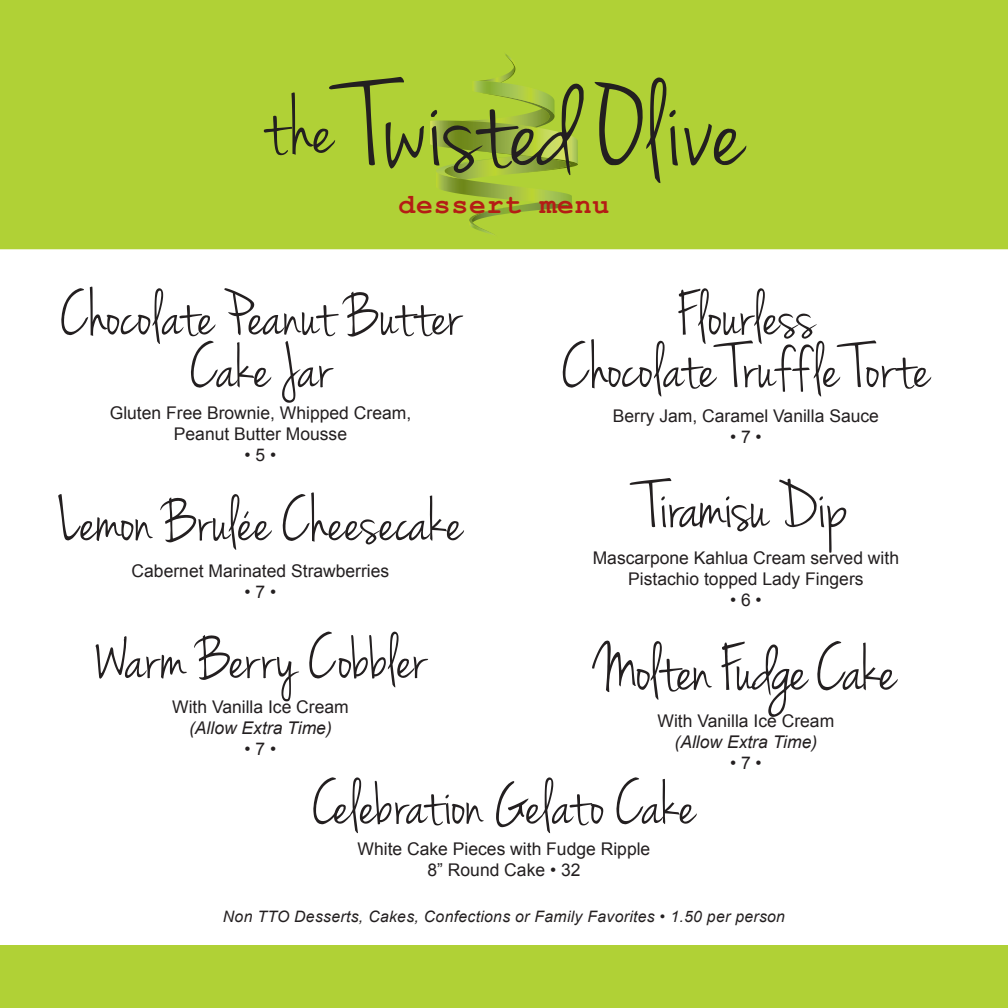
<style>
.page{position:relative;width:1008px;height:1008px;background:#fff}
.page>*{position:absolute;margin:0;border:0;box-sizing:border-box;transform-origin:0 0}
.t1{font:126px "Jenna Sue";color:#231f20}
.t2{font:70px "Jenna Sue";letter-spacing:-.02em;color:#231f20}
.t3{font:66.5px/52.5px "Jenna Sue";color:#231f20;text-align:center}
.t4{font:700 28px "Courier New";letter-spacing:.03em;color:#b41d15}
.t5{font:17.5px/21px "Arial";color:#231f20;text-align:center}
.t6{font:italic 17.5px "Arial";color:#231f20}
.t7{font:italic 15.75px "Arial";letter-spacing:.02em;color:#231f20}
.s1{font-size:84px}
.s2{font-style:italic}
</style>
<div class="page">
<div style="left:0;top:0;width:1008px;height:249px;background:#b0d136"></div>
<svg style="left:430px;top:52px;width:148px;height:186px;background:#a6c439"></svg>
<div style="left:0;top:945px;width:1008px;height:63px;background:#b0d136"></div>
<svg style="left:244px;top:511px;width:5px;height:8px"></svg>
<p class="t1" style="left:263px;top:56px;width:483px"><span class="s1">the</span> Twisted Olive</p>
<p class="t4" style="left:399px;top:186px;width:212px">dessert menu</p>
<p class="t3" style="left:60px;top:292px;width:402px">Chocolate Peanut Butter</p>
<p class="t3" style="left:190px;top:345px;width:143px">Cake Jar</p>
<p class="t5" style="left:110px;top:402px;width:303px">Gluten Free Brownie, Whipped Cream,<br>Peanut Butter Mousse</p>
<p class="t5" style="left:245px;top:444px;width:33px">• 5 •</p>
<p class="t3" style="left:58px;top:498px;width:407px">Lemon Brulee Cheesecake</p>
<p class="t5" style="left:132px;top:561px;width:259px">Cabernet Marinated Strawberries</p>
<p class="t5" style="left:245px;top:582px;width:33px">• 7 •</p>
<p class="t3" style="left:95px;top:636px;width:332px">Warm Berry Cobbler</p>
<p class="t5" style="left:172px;top:697px;width:178px">With Vanilla Ice Cream <span class="s2">(Allow Extra Time)</span></p>
<p class="t5" style="left:245px;top:739px;width:33px">• 7 •</p>
<p class="t3" style="left:562px;top:292px;width:370px">Flourless<br>Chocolate Truffle Torte</p>
<p class="t5" style="left:613px;top:406px;width:268px">Berry Jam, Caramel Vanilla Sauce</p>
<p class="t5" style="left:730px;top:427px;width:33px">• 7 •</p>
<p class="t2" style="left:644px;top:466px;width:206px">Tiramisu Dip</p>
<p class="t5" style="left:593px;top:547px;width:308px">Mascarpone Kahlua Cream served with<br>Pistachio topped Lady Fingers</p>
<p class="t5" style="left:730px;top:589px;width:33px">• 6 •</p>
<p class="t2" style="left:595px;top:629px;width:303px">Molten Fudge Cake</p>
<p class="t5" style="left:658px;top:710px;width:178px">With Vanilla Ice Cream</p>
<p class="t6" style="left:675px;top:730px;width:144px">(Allow Extra Time)</p>
<p class="t5" style="left:730px;top:752px;width:33px">• 7 •</p>
<p class="t3" style="left:312px;top:782px;width:385px">Celebration Gelato Cake</p>
<p class="t5" style="left:358px;top:839px;width:294px">White Cake Pieces with Fudge Ripple</p>
<p class="t5" style="left:427px;top:860px;width:155px">8” Round Cake • 32</p>
<p class="t7" style="left:223px;top:906px;width:564px">Non TTO Desserts, Cakes, Confections or Family Favorites • 1.50 per person</p>
</div>
